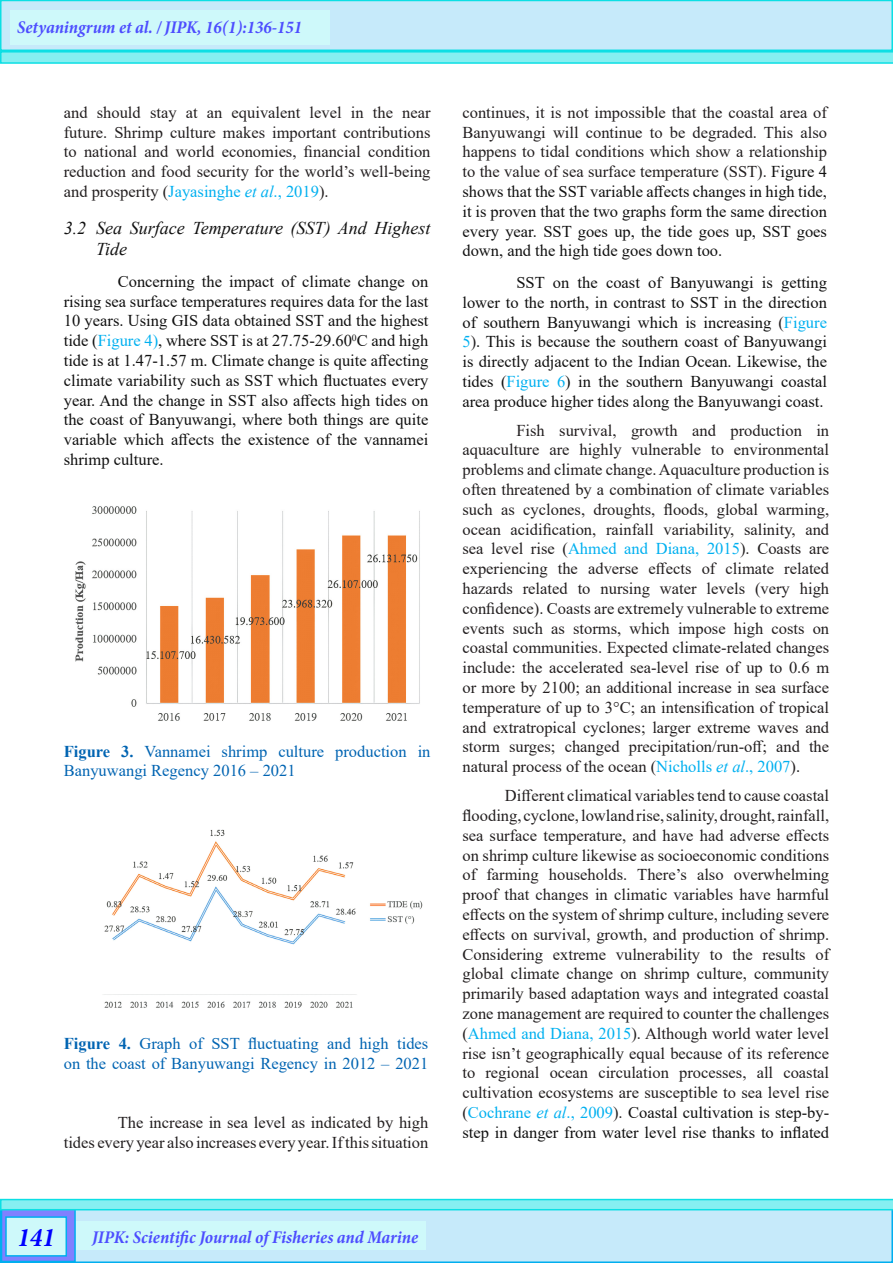
<style>
.page{position:relative;width:893px;height:1263px;background:#fff}
.page>*{position:absolute;margin:0;border:0;box-sizing:border-box;transform-origin:0 0}
.t1{font:italic 700 condensed 27px "Minion Pro";color:#00f}
.t2{font:italic 700 condensed 18px "Minion Pro";color:#4d4dff}
.t3{font:italic 18px/21.6px "Times New Roman";color:#111}
.Body_Text{font:16.5px/19.8px "Times New Roman";color:#231f20;text-align:justify}
.Body_Text-2{font:16.5px/19.8px "Times New Roman";color:#111;text-align:justify}
.Body_Text-3{font:16.5px/18.9px "Times New Roman";color:#0164b2}
.s1{color:#00b0f0}
.s2{font-style:italic;color:#00b0f0}
.s3{font-weight:700}
.s4{color:#111}
.s5{color:#231f20}
</style>
<div class="page">
<div style="left:1px;top:1200px;width:891px;height:62px;background:#c6eafa"></div>
<div style="left:0;top:1199px;width:893px;height:64px;border:2px solid #00aeef"></div>
<div style="left:2px;top:1201px;width:73px;height:60px;background:#8080ff"></div>
<div style="left:1px;top:1200px;width:75px;height:62px;border:2px solid #00aeef"></div>
<div style="left:1px;top:0;width:891px;height:50px;background:#c6eafa"></div>
<div style="left:0;top:0;width:893px;height:51px;border:2px solid #0cdfe4"></div>
<div style="left:10px;top:10px;width:319px;height:35px;background:#cef9fa"></div>
<svg style="left:0;top:51px;width:893px;height:13px;background:#6bebee"></svg>
<svg style="left:0;top:1199px;width:893px;height:11px;background:#6bebee"></svg>
<div style="left:6px;top:1217px;width:60px;height:39px;background:#cef9fa"></div>
<div style="left:5px;top:1216px;width:62px;height:40px;border:2px solid #00aeef"></div>
<div style="left:76px;top:1222px;width:349px;height:28px;background:#cef9fa"></div>
<img style="left:75px;top:506px;width:345px;height:215px">
<img style="left:103px;top:829px;width:320px;height:179px">
<p class="t2" style="left:17px;top:15px;width:287px">Setyaningrum et al. / JIPK, 16(1):136-151</p>
<p class="Body_Text" style="left:64px;top:102px;width:368px">and should stay at an equivalent level in the near future. Shrimp culture makes important contributions to national and world economies, financial condition reduction and food security for the world’s well-being and prosperity (<span class="s1">Jayasinghe</span> <span class="s2">et al</span><span class="s1">., 2019</span>).</p>
<p class="t3" style="left:96px;top:216px;width:336px;text-indent:-32px">3.2 Sea Surface Temperature (SST) And Highest<br>Tide</p>
<p class="Body_Text-2" style="left:64px;top:271px;width:366px;text-indent:54px">Concerning the impact of climate change on rising sea surface temperatures requires data for the last 10 years. Using GIS data obtained SST and the highest tide (<span class="s1">Figure 4)</span>, where SST is at 27.75-29.60<sup>0</sup>C and high tide is at 1.47-1.57 m. Climate change is quite affecting climate variability such as SST which fluctuates every year. And the change in SST also affects high tides on the coast of Banyuwangi, where both things are quite variable which affects the existence of the vannamei shrimp culture.</p>
<p class="Body_Text-3" style="left:64px;top:742px;width:368px"><span class="s3">Figure 3.</span> Vannamei shrimp culture production in<br>Banyuwangi Regency 2016 – 2021</p>
<p class="Body_Text-3" style="left:64px;top:1033px;width:366px;line-height:19.8px"><span class="s3">Figure 4.</span> Graph of SST fluctuating and high tides on the coast of Banyuwangi Regency in 2012 – 2021</p>
<p class="Body_Text" style="left:64px;top:1112px;width:366px;text-align:right">The increase in sea level as indicated by high<br>tides every year also increases every year. If this situation</p>
<p class="t1" style="left:17px;top:1219px;width:39px">141</p>
<p class="t2" style="left:92px;top:1225px;width:327px">JIPK: Scientific Journal of Fisheries and Marine</p>
<p class="Body_Text" style="left:462px;top:102px;width:366px">continues, it is not impossible that the coastal area of Banyuwangi will continue to be degraded. This also happens to tidal conditions which show a relationship to the value of sea surface temperature (SST). <span class="s4">Figure 4 shows that the SST variable affects changes in high tide, it is proven that the two graphs form the same direction every year. SST goes up, the tide goes up, SST goes down, and the high tide goes down too.</span></p>
<p class="Body_Text-2" style="left:462px;top:272px;width:366px;text-indent:54px">SST on the coast of Banyuwangi is getting lower to the north, in contrast to SST in the direction of southern Banyuwangi which is increasing <span class="s5">(</span><span class="s1">Figure 5</span><span class="s5">)</span>. This is because the southern coast of Banyuwangi is directly adjacent to the Indian Ocean. Likewise, the tides (<span class="s1">Figure 6</span>) in the southern Banyuwangi coastal area produce higher tides along the Banyuwangi coast.</p>
<p class="Body_Text" style="left:462px;top:420px;width:368px;text-indent:54px">Fish survival, growth and production in aquaculture are highly vulnerable to environmental problems and climate change. Aquaculture production is often threatened by a combination of climate variables such as cyclones, droughts, floods, global warming, ocean acidification, rainfall variability, salinity, and sea level rise (<span class="s1">Ahmed and Diana, 2015</span>). Coasts are experiencing the adverse effects of climate related hazards related to nursing water levels (very high confidence). Coasts are extremely vulnerable to extreme events such as storms, which impose high costs on coastal communities. Expected climate-related changes include: the accelerated sea-level rise of up to 0.6 m or more by 2100; an additional increase in sea surface temperature of up to 3°C; an intensification of tropical and extratropical cyclones; larger extreme waves and storm surges; changed precipitation/run-off; and the natural process of the ocean (<span class="s1">Nicholls</span> <span class="s2">et al</span><span class="s1">., 2007</span>)<span class="s4">.</span></p>
<p class="Body_Text" style="left:462px;top:785px;width:368px;text-indent:43px">Different climatical variables tend to cause coastal flooding, cyclone, lowland rise, salinity, drought, rainfall, sea surface temperature, and have had adverse effects on shrimp culture likewise as socioeconomic conditions of farming households. There’s also overwhelming proof that changes in climatic variables have harmful effects on the system of shrimp culture, including severe effects on survival, growth, and production of shrimp.<br>Considering extreme vulnerability to the results of global climate change on shrimp culture, community primarily based adaptation ways and integrated coastal zone management are required to counter the challenges (<span class="s1">Ahmed and Diana, 2015</span>). Although world water level rise isn’t geographically equal because of its reference to regional ocean circulation processes, all coastal cultivation ecosystems are susceptible to sea level rise (<span class="s1">Cochrane</span> <span class="s2">et al</span><span class="s1">., 2009</span>). <span class="s4">Coastal cultivation is step-by&shy;step in danger from water level rise thanks to inflated</span></p>
</div>
